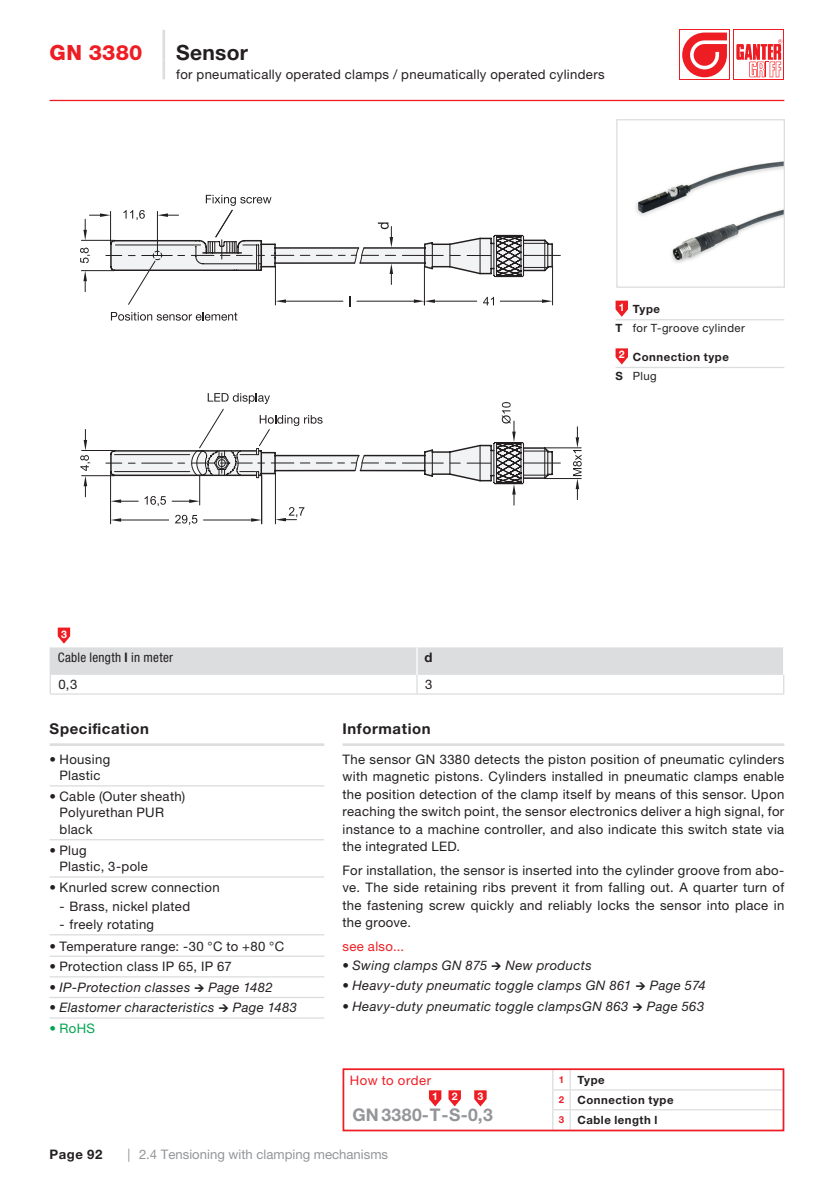
<style>
.page{position:relative;width:834px;height:1181px;background:#fff}
.page>*{position:absolute;margin:0;border:0;box-sizing:border-box;transform-origin:0 0}
.t1{font:800 21px "Helvetica Neue LT Pro";letter-spacing:.01em;color:#ee1d23}
.t2{font:700 21px "Helvetica Neue LTW1 G";letter-spacing:.01em;color:#231f20}
.t3{font:700 17.5px "Helvetica Neue LTW1 G";letter-spacing:.03em;color:#939598}
.t4{font:700 14.88px "Helvetica Neue LTW1 G";letter-spacing:.04em;color:#231f20}
.t5{font:13.12px/17.5px "Helvetica Neue LTW1 G";letter-spacing:.025em;color:#231f20;text-align:justify}
.t6{font:italic 13.12px "Helvetica Neue LTW1 G";letter-spacing:.03em;color:#231f20}
.t7{font:13.12px "Helvetica Neue LT Pro";color:#939598}
.t8{font:13.12px "Helvetica Neue LTW1 G";letter-spacing:.03em;color:#ee1d23}
.t9{font:condensed 13.12px "Helvetica Neue LT Pro";letter-spacing:.02em;color:#231f20}
.t10{font:700 13.12px "Helvetica Neue LTW1 G";letter-spacing:.045em;color:#231f20}
.t11{font:13.12px "Helvetica Neue LTW1 G";color:#00a54f}
.t12{font:700 11.38px/19.8px "Helvetica Neue LTW1 G";letter-spacing:.045em;color:#231f20}
.t13{font:11.38px/19.4px "Helvetica Neue LTW1 G";letter-spacing:.035em;color:#231f20}
.t14{font:700 10.5px "Helvetica Neue LTW1 G";color:#fff}
.s1{font-weight:700}
.s2{font-weight:400}
.s3{font-family:"Helvetica Neue LT Pro"}
.s4{font-size:9.62px;color:#ee1d23}
</style>
<div class="page">
<hr style="left:50px;top:100px;width:734px;height:1px;background:#ee1d23">
<div style="left:679px;top:30px;width:50px;height:50px;background:#ee1d23"></div>
<svg style="left:680px;top:30px;width:49px;height:49px"></svg>
<svg style="left:682px;top:33px;width:44px;height:44px"></svg>
<div style="left:733px;top:30px;width:51px;height:50px;background:#ee1d23"></div>
<div style="left:734px;top:30px;width:49px;height:49px;background:#fff"></div>
<svg style="left:736px;top:39px;width:46px;height:38px"></svg>
<hr style="left:162px;top:30px;width:3px;height:30px;background:#dcdddf">
<hr style="left:162px;top:60px;width:3px;height:19px;background:#dcdddf">
<hr style="left:342px;top:743px;width:442px;height:3px;background:#dcdddf">
<hr style="left:50px;top:785px;width:274px;height:1px;background:#dcdddf">
<hr style="left:50px;top:839px;width:274px;height:1px;background:#dcdddf">
<hr style="left:50px;top:876px;width:274px;height:1px;background:#dcdddf">
<hr style="left:50px;top:934px;width:274px;height:1px;background:#dcdddf">
<hr style="left:50px;top:955px;width:274px;height:2px;background:#dcdddf">
<hr style="left:50px;top:976px;width:274px;height:1px;background:#dcdddf">
<hr style="left:50px;top:997px;width:274px;height:1px;background:#dcdddf">
<hr style="left:50px;top:1017px;width:274px;height:1px;background:#dcdddf">
<hr style="left:50px;top:743px;width:274px;height:3px;background:#dcdddf">
<hr style="left:50px;top:693px;width:367px;height:1px;background:#dcdddf">
<hr style="left:417px;top:693px;width:367px;height:1px;background:#dcdddf">
<svg style="left:50px;top:627px;width:734px;height:66px"></svg>
<hr style="left:552px;top:267px;width:1px;height:38px;background:#231f20">
<hr style="left:545px;top:447px;width:36px;height:1px;background:#231f20">
<hr style="left:544px;top:478px;width:37px;height:1px;background:#231f20">
<svg style="left:573px;top:427px;width:8px;height:72px"></svg>
<hr style="left:523px;top:463px;width:37px;height:1px;background:#231f20">
<hr style="left:523px;top:255px;width:37px;height:1px;background:#231f20">
<svg style="left:80px;top:195px;width:472px;height:330px"></svg>
<hr style="left:632px;top:319px;width:152px;height:1px;background:#dcdddf">
<svg style="left:615px;top:301px;width:17px;height:19px"></svg>
<hr style="left:632px;top:367px;width:152px;height:1px;background:#dcdddf">
<svg style="left:615px;top:348px;width:17px;height:20px"></svg>
<img style="left:635px;top:161px;width:147px;height:102px">
<div style="left:616px;top:119px;width:168px;height:169px;border:1px solid #dcdddf"></div>
<hr style="left:570px;top:1089px;width:212px;height:1px;background:#dcdddf">
<hr style="left:570px;top:1109px;width:212px;height:1px;background:#dcdddf">
<svg style="left:552px;top:1071px;width:18px;height:57px"></svg>
<div style="left:342px;top:1068px;width:442px;height:63px;border:2px solid #ee1d23"></div>
<svg style="left:429px;top:1090px;width:12px;height:16px"></svg>
<svg style="left:448px;top:1090px;width:13px;height:16px"></svg>
<svg style="left:474px;top:1090px;width:12px;height:16px"></svg>
<h1 class="t1" style="left:50px;top:40px;width:94px">GN 3380</h1>
<h1 class="t2" style="left:176px;top:39px;width:73px">Sensor</h1>
<p class="t5" style="left:176px;top:66px;width:430px">for pneumatically operated clamps / pneumatically operated cylinders</p>
<p class="t13" style="left:615px;top:299px;width:131px"><sup>1</sup> <span class="s1">Type<br>T</span> for T-groove cylinder</p>
<p class="t12" style="left:615px;top:347px;width:115px"><sup>2</sup> Connection type<br>S <span class="s2">Plug</span></p>
<p class="t14" style="left:61px;top:627px;width:7px">3</p>
<p class="t9" style="left:58px;top:649px;width:117px">Cable length <span class="s1">l</span> in meter</p>
<p class="t10" style="left:424px;top:649px;width:10px">d</p>
<p class="t5" style="left:58px;top:675px;width:20px">0,3</p>
<p class="t5" style="left:425px;top:675px;width:9px">3</p>
<p class="t4" style="left:50px;top:720px;width:101px">Specification</p>
<p class="t4" style="left:342px;top:720px;width:89px">Information</p>
<p class="t5" style="left:50px;top:750px;width:62px;line-height:16.6px;text-align:center">• Housing<br>Plastic</p>
<p class="t5" style="left:60px;top:788px;width:127px;line-height:16.6px;text-align:left;text-indent:-10px">• Cable (Outer sheath)<br>Polyurethan PUR black</p>
<p class="t5" style="left:60px;top:841px;width:90px;line-height:16.6px;text-indent:-10px">• Plug<br>Plastic, 3-pole</p>
<p class="t5" style="left:50px;top:878px;width:171px">• Knurled screw connection</p>
<p class="t5" style="left:60px;top:897px;width:132px"><span class="s3">-</span> Brass, nickel plated</p>
<p class="t5" style="left:60px;top:915px;width:96px"><span class="s3">-</span> freely rotating</p>
<p class="t5" style="left:50px;top:937px;width:236px">• Temperature range: -30 °C to +80 °C</p>
<p class="t5" style="left:50px;top:957px;width:184px">• Protection class IP 65, IP 67</p>
<p class="t6" style="left:50px;top:979px;width:224px">• IP-Protection classes → Page 1482</p>
<p class="t6" style="left:50px;top:999px;width:249px">• Elastomer characteristics → Page 1483</p>
<p class="t11" style="left:50px;top:1020px;width:47px">• RoHS</p>
<p class="t5" style="left:342px;top:750px;width:443px">The sensor GN 3380 detects the piston position of pneumatic cylinders with magnetic pistons. Cylinders installed in pneumatic clamps enable the position detection of the clamp itself by means of this sensor. Upon reaching the switch point, the sensor electronics deliver a high signal, for instance to a machine controller, and also indicate this switch state via the integrated LED.</p>
<p class="t5" style="left:342px;top:861px;width:443px">For installation, the sensor is inserted into the cylinder groove from abo&shy;ve. The side retaining ribs prevent it from falling out. A quarter turn of the fastening screw quickly and reliably locks the sensor into place in the groove.</p>
<p class="t8" style="left:342px;top:938px;width:63px">see also...</p>
<p class="t6" style="left:342px;top:957px;width:250px">• Swing clamps GN 875 → New products</p>
<p class="t6" style="left:342px;top:977px;width:365px">• Heavy-duty pneumatic toggle clamps GN 861 → Page 574</p>
<p class="t6" style="left:342px;top:998px;width:363px">• Heavy-duty pneumatic toggle clampsGN 863 → Page 563</p>
<p class="t8" style="left:350px;top:1072px;width:83px">How to order</p>
<p class="t14" style="left:432px;top:1090px;width:7px">1</p>
<p class="t14" style="left:451px;top:1090px;width:7px">2</p>
<p class="t14" style="left:477px;top:1090px;width:7px">3</p>
<h2 class="t3" style="left:352px;top:1104px;width:142px">GN 3380-T-S-0,3</h2>
<p class="t12" style="left:558px;top:1070px;width:116px"><span class="s4">1</span> Type<br><span class="s4">2</span> Connection type<br><span class="s4">3</span> Cable length l</p>
<p class="t10" style="left:50px;top:1146px;width:54px">Page 92</p>
<p class="t7" style="left:128px;top:1147px;width:262px">| 2.4 Tensioning with clamping mechanisms</p>
</div>
